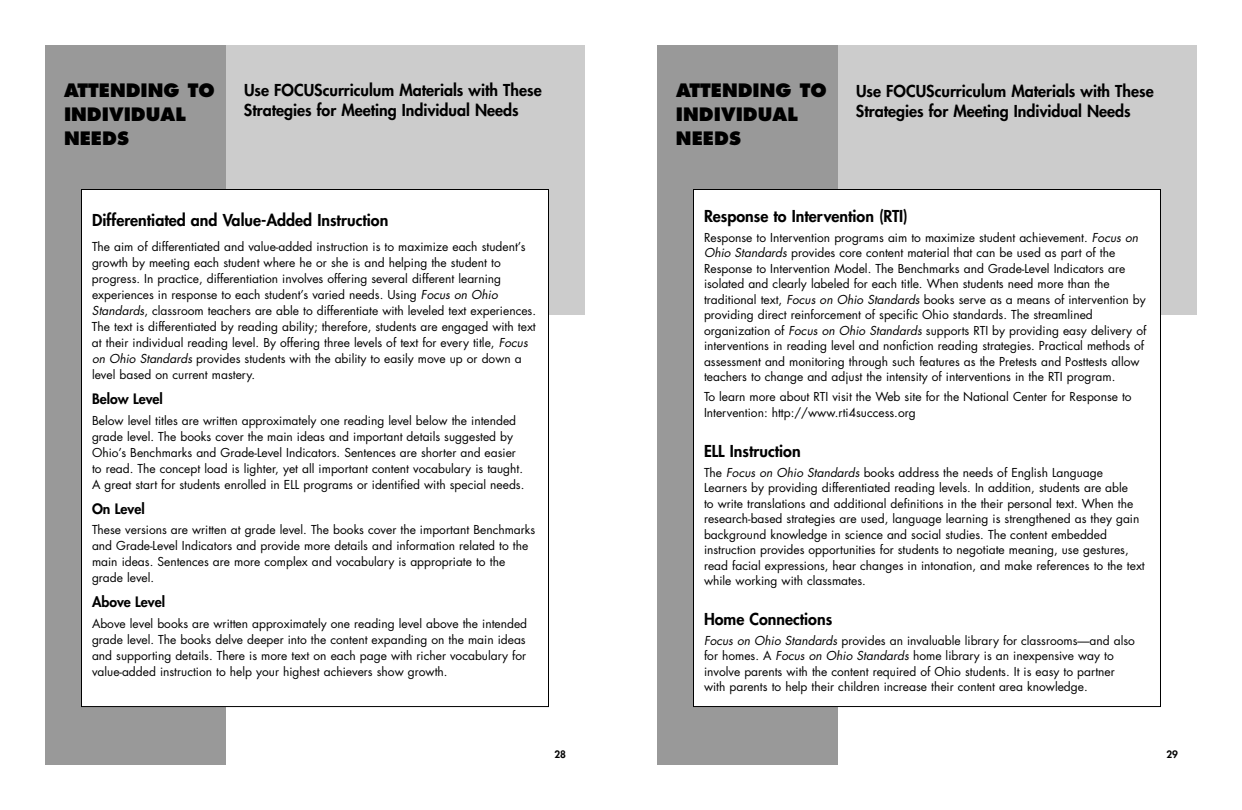
<style>
.page{position:relative;width:1242px;height:810px;background:#fff}
.page>*{position:absolute;margin:0;border:0;box-sizing:border-box;transform-origin:0 0}
.t1{font:800 18px/24px "Futura";color:#000}
.t2{font:800 16px/20px "Futura";color:#000}
.t3{font:800 14px "Futura";color:#000}
.t4{font:12px/15.5px "Futura";color:#000}
.t5{font:800 10px "Futura";color:#000}
.s1{font-style:italic}
</style>
<div class="page">
<div style="left:657px;top:45px;width:540px;height:270px;background:#ccc"></div>
<div style="left:657px;top:45px;width:180px;height:720px;background:#999"></div>
<div style="left:694px;top:190px;width:466px;height:516px;background:#fff"></div>
<div style="left:45px;top:45px;width:540px;height:270px;background:#ccc"></div>
<div style="left:45px;top:45px;width:180px;height:720px;background:#999"></div>
<div style="left:82px;top:190px;width:466px;height:516px;background:#fff"></div>
<h1 class="t1" style="left:64px;top:79px;width:152px">ATTENDING TO<br>INDIVIDUAL<br>NEEDS</h1>
<h2 class="t2" style="left:244px;top:81px;width:299px">Use FOCUScurriculum Materials with These<br>Strategies for Meeting Individual Needs</h2>
<h2 class="t2" style="left:92px;top:212px;width:298px">Differentiated and Value-Added Instruction</h2>
<p class="t4" style="left:92px;top:240px;width:446px;line-height:16px">The aim of differentiated and value-added instruction is to maximize each student’s growth by meeting each student where he or she is and helping the student to progress. In practice, differentiation involves offering several different learning experiences in response to each student’s varied needs. Using <span class="s1">Focus on Ohio Standards</span>, classroom teachers are able to differentiate with leveled text experiences.<br>The text is differentiated by reading ability; therefore, students are engaged with text at their individual reading level. By offering three levels of text for every title, <span class="s1">Focus on Ohio Standards</span> provides students with the ability to easily move up or down a level based on current mastery.</p>
<p class="t3" style="left:92px;top:392px;width:73px">Below Level</p>
<p class="t4" style="left:92px;top:413px;width:434px;line-height:16px">Below level titles are written approximately one reading level below the intended grade level. The books cover the main ideas and important details suggested by Ohio’s Benchmarks and Grade-Level Indicators. Sentences are shorter and easier to read. The concept load is lighter, yet all important content vocabulary is taught.<br>A great start for students enrolled in ELL programs or identified with special needs.</p>
<p class="t3" style="left:92px;top:502px;width:54px">On Level</p>
<p class="t4" style="left:92px;top:523px;width:445px;line-height:16px">These versions are written at grade level. The books cover the important Benchmarks and Grade-Level Indicators and provide more details and information related to the main ideas. Sentences are more complex and vocabulary is appropriate to the grade level.</p>
<p class="t3" style="left:92px;top:595px;width:75px">Above Level</p>
<p class="t4" style="left:92px;top:616px;width:437px;line-height:16px">Above level books are written approximately one reading level above the intended grade level. The books delve deeper into the content expanding on the main ideas and supporting details. There is more text on each page with richer vocabulary for value-added instruction to help your highest achievers show growth.</p>
<p class="t5" style="left:554px;top:750px;width:13px">28</p>
<h1 class="t1" style="left:676px;top:79px;width:152px">ATTENDING TO<br>INDIVIDUAL<br>NEEDS</h1>
<h2 class="t2" style="left:856px;top:82px;width:299px">Use FOCUScurriculum Materials with These<br>Strategies for Meeting Individual Needs</h2>
<h2 class="t2" style="left:704px;top:207px;width:205px">Response to Intervention (RTI)</h2>
<p class="t4" style="left:704px;top:231px;width:444px">Response to Intervention programs aim to maximize student achievement. <span class="s1">Focus on Ohio Standards</span> provides core content material that can be used as part of the Response to Intervention Model. The Benchmarks and Grade-Level Indicators are isolated and clearly labeled for each title. When students need more than the traditional text, <span class="s1">Focus on Ohio Standards</span> books serve as a means of intervention by providing direct reinforcement of specific Ohio standards. The streamlined organization of <span class="s1">Focus on Ohio Standards</span> supports RTI by providing easy delivery of interventions in reading level and nonfiction reading strategies. Practical methods of assessment and monitoring through such features as the Pretests and Posttests allow teachers to change and adjust the intensity of interventions in the RTI program.</p>
<p class="t4" style="left:704px;top:390px;width:429px">To learn more about RTI visit the Web site for the National Center for Response to<br>Intervention: http://www.rti4success.org</p>
<h2 class="t2" style="left:704px;top:442px;width:98px">ELL Instruction</h2>
<p class="t4" style="left:704px;top:465px;width:442px">The <span class="s1">Focus on Ohio Standards</span> books address the needs of English Language Learners by providing differentiated reading levels. In addition, students are able<br>to write translations and additional definitions in the their personal text. When the research-based strategies are used, language learning is strengthened as they gain background knowledge in science and social studies. The content embedded instruction provides opportunities for students to negotiate meaning, use gestures, read facial expressions, hear changes in intonation, and make references to the text while working with classmates.</p>
<h2 class="t2" style="left:704px;top:610px;width:130px">Home Connections</h2>
<p class="t4" style="left:704px;top:634px;width:433px"><span class="s1">Focus on Ohio Standards</span> provides an invaluable library for classrooms—and also for homes. A <span class="s1">Focus on Ohio Standards</span> home library is an inexpensive way to involve parents with the content required of Ohio students. It is easy to partner with parents to help their children increase their content area knowledge.</p>
<p class="t5" style="left:1166px;top:750px;width:13px">29</p>
</div>
